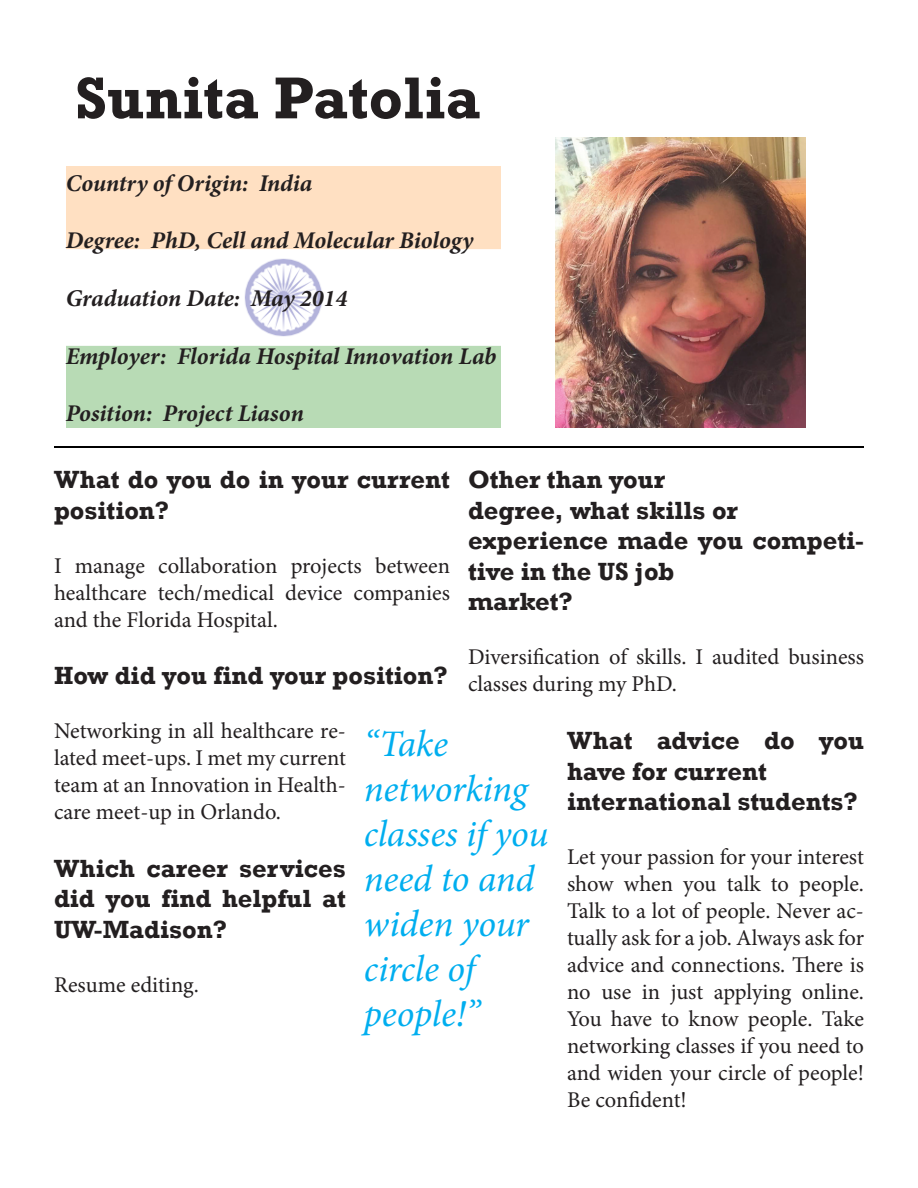
<style>
.page{position:relative;width:918px;height:1188px;background:#fff}
.page>*{position:absolute;margin:0;border:0;box-sizing:border-box;transform-origin:0 0}
.t1{font:700 60px "Rockwell";color:#231f20}
.t2{font:italic 37.5px/45px "Minion Pro";letter-spacing:-.005em;color:#00aeef}
.t3{font:700 25.5px/30.6px "Rockwell";color:#231f20}
.t4{font:italic 700 24px "Minion Pro";letter-spacing:-.005em;color:#231f20}
.t5{font:22.5px/27px "Minion Pro";color:#231f20;text-align:justify}
</style>
<div class="page">
<img style="left:66px;top:167px;width:434px;height:261px">
<img style="left:555px;top:138px;width:250px;height:290px">
<hr style="left:54px;top:446px;width:810px;height:2px;background:#000">
<p class="t1" style="left:75px;top:62px;width:407px">Sunita Patolia</p>
<p class="t4" style="left:66px;top:166px;width:248px">Country of Origin: India</p>
<p class="t4" style="left:66px;top:224px;width:409px">Degree: PhD, Cell and Molecular Biology</p>
<p class="t4" style="left:66px;top:281px;width:283px">Graduation Date: May 2014</p>
<p class="t4" style="left:66px;top:339px;width:432px">Employer: Florida Hospital Innovation Lab</p>
<p class="t4" style="left:66px;top:396px;width:240px">Position: Project Liason</p>
<p class="t3" style="left:54px;top:464px;width:397px">What do you do in your current position?</p>
<p class="t5" style="left:54px;top:552px;width:398px">I manage collaboration projects between healthcare tech/medical device companies and the Florida Hospital.</p>
<p class="t3" style="left:54px;top:660px;width:395px">How did you find your position?</p>
<p class="t5" style="left:54px;top:718px;width:293px">Networking in all healthcare re&shy;lated meet-ups. I met my current team at an Innovation in Health&shy;care meet-up in Orlando.</p>
<p class="t3" style="left:54px;top:853px;width:293px;text-align:justify">Which career services did you find helpful at UW-Madison?</p>
<p class="t5" style="left:54px;top:971px;width:146px">Resume editing.</p>
<p class="t3" style="left:468px;top:464px;width:199px">Other than your</p>
<p class="t3" style="left:468px;top:495px;width:272px">degree, what skills or</p>
<p class="t3" style="left:468px;top:525px;width:397px">experience made you competi&shy;tive in the US job</p>
<p class="t3" style="left:468px;top:587px;width:107px">market?</p>
<p class="t5" style="left:468px;top:644px;width:397px">Diversification of skills. I audited business classes during my PhD.</p>
<p class="t3" style="left:567px;top:725px;width:299px">What advice do you have for current</p>
<p class="t3" style="left:567px;top:786px;width:292px">international students?</p>
<p class="t5" style="left:567px;top:844px;width:299px">Let your passion for your interest show when you talk to people.<br>Talk to a lot of people. Never ac&shy;tually ask for a job. Always ask for advice and connections. There is no use in just applying online.<br>You have to know people. Take networking classes if you need to and widen your circle of people!<br>Be confident!</p>
<p class="t2" style="left:364px;top:722px;width:86px">“Take</p>
<p class="t2" style="left:364px;top:767px;width:186px">networking classes if you need to and widen your</p>
<p class="t2" style="left:364px;top:947px;width:113px">circle of</p>
<p class="t2" style="left:364px;top:992px;width:118px">people!”</p>
</div>
